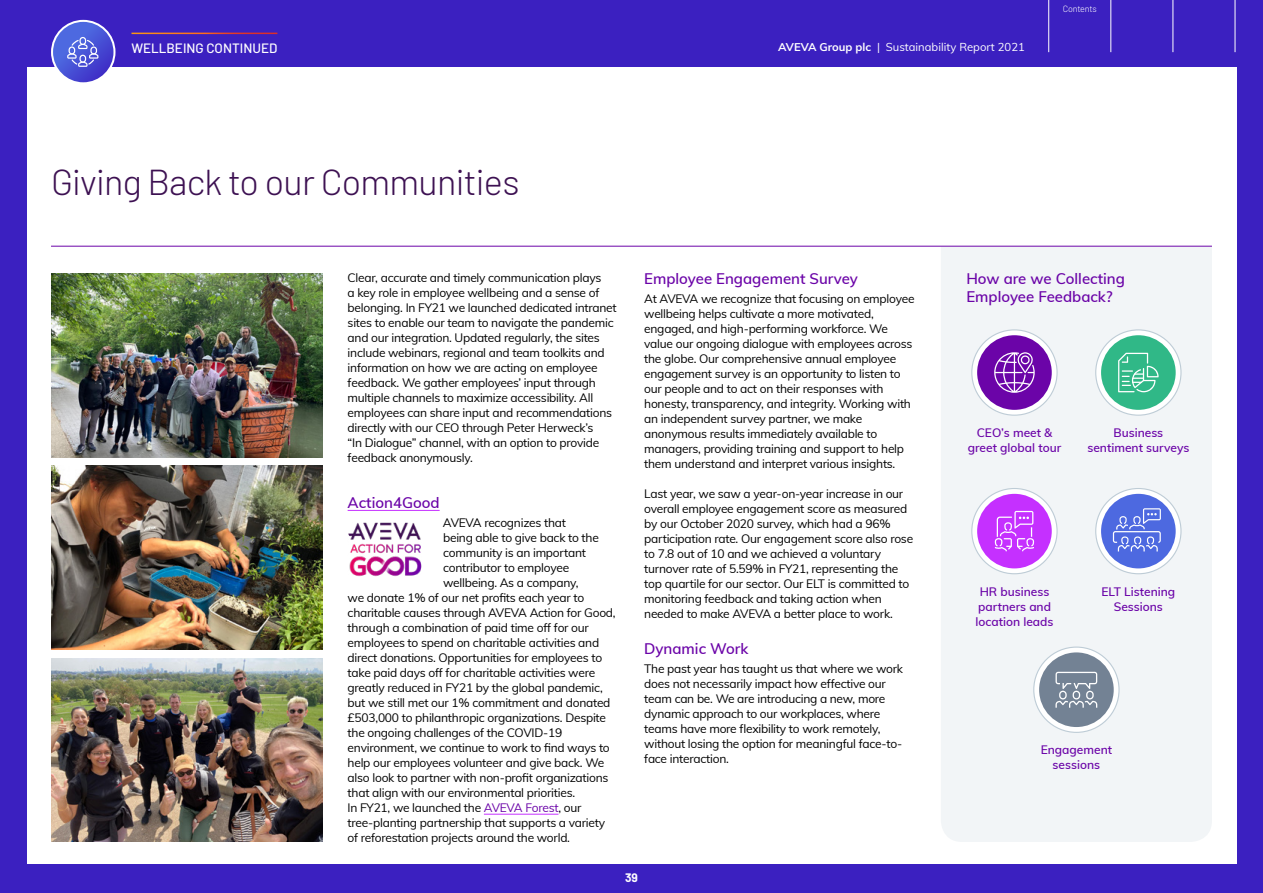
<style>
.page{position:relative;width:1263px;height:893px;background:#3b20c0}
.page>*{position:absolute;margin:0;border:0;box-sizing:border-box;transform-origin:0 0}
.Heading{font:300 36px "Barlow";letter-spacing:-.02em;color:#3d1152}
.Heading-1{font:600 15px/18px "Muli";color:#6b04a8}
.Running-Header{font:500 13.5px "Barlow";color:#fff}
.Bodytext{font:12px/15px "Muli";letter-spacing:-.02em;color:#000}
.Heading-3-Center{font:600 12px/15px "Muli";color:#6b04a8;text-align:center}
.t1{font:700 12px "Barlow";color:#fff}
.t2{font:11.25px "Muli";color:#fff}
.t3{font:300 9px "Barlow";letter-spacing:-.02em;color:#fff}
.s1{font-weight:700}
.s2{color:#6b04a8}
</style>
<div class="page">
<div style="left:27px;top:67px;width:1209px;height:796px;background:#fff"></div>
<hr style="left:1235px;top:0;width:1px;height:52px;background:#fff">
<hr style="left:1173px;top:0;width:1px;height:52px;background:#fff">
<hr style="left:1110px;top:0;width:1px;height:52px;background:#fff">
<hr style="left:1048px;top:0;width:1px;height:52px;background:#fff">
<div style="left:941px;top:247px;width:271px;height:595px;background:#f2f5f7"></div>
<hr style="left:131px;top:33px;width:146px;height:1px;background:#fff">
<hr style="left:51px;top:246px;width:1161px;height:1px;background:#6b04a8">
<svg style="left:1096px;top:330px;width:85px;height:85px"></svg>
<svg style="left:972px;top:330px;width:85px;height:85px"></svg>
<div style="left:1101px;top:335px;width:75px;height:75px;background:#30b887;border-radius:50%"></div>
<svg style="left:1118px;top:353px;width:40px;height:39px"></svg>
<div style="left:977px;top:335px;width:75px;height:75px;background:#6b04a8;border-radius:50%"></div>
<svg style="left:994px;top:352px;width:41px;height:41px"></svg>
<svg style="left:1096px;top:488px;width:85px;height:86px"></svg>
<svg style="left:972px;top:488px;width:85px;height:86px"></svg>
<div style="left:1101px;top:494px;width:75px;height:74px;background:#4d69e0;border-radius:50%"></div>
<div style="left:977px;top:494px;width:75px;height:74px;background:#c530ff;border-radius:50%"></div>
<svg style="left:995px;top:511px;width:39px;height:40px"></svg>
<svg style="left:1034px;top:647px;width:85px;height:85px"></svg>
<div style="left:1039px;top:652px;width:75px;height:75px;background:#738294;border-radius:50%"></div>
<svg style="left:1055px;top:672px;width:42px;height:36px"></svg>
<hr style="left:348px;top:510px;width:92px;height:1px;background:#c530ff">
<hr style="left:484px;top:814px;width:74px;height:1px;background:#c530ff">
<img style="left:348px;top:522px;width:74px;height:54px">
<img style="left:51px;top:273px;width:271px;height:184px">
<img style="left:51px;top:465px;width:271px;height:184px">
<img style="left:51px;top:658px;width:271px;height:184px">
<svg style="left:1113px;top:508px;width:48px;height:43px"></svg>
<svg style="left:52px;top:21px;width:62px;height:62px;background:#505bd8"></svg>
<div style="left:51px;top:20px;width:64px;height:64px;border:2px solid #fff;border-radius:50%"></div>
<svg style="left:67px;top:37px;width:31px;height:30px"></svg>
<p class="Running-Header" style="left:131px;top:40px;width:147px">WELLBEING CONTINUED</p>
<p class="Heading" style="left:51px;top:160px;width:470px">Giving Back to our Communities</p>
<p class="t2" style="left:778px;top:38px;width:248px"><span class="s1">AVEVA Group plc</span> | Sustainability Report 2021</p>
<p class="t3" style="left:1063px;top:3px;width:36px">Contents</p>
<p class="Bodytext" style="left:348px;top:269px;width:271px">Clear, accurate and timely communication plays<br>a key role in employee wellbeing and a sense of belonging. In FY21 we launched dedicated intranet sites to enable our team to navigate the pandemic and our integration. Updated regularly, the sites include webinars, regional and team toolkits and information on how we are acting on employee feedback. We gather employees’ input through multiple channels to maximize accessibility. All employees can share input and recommendations directly with our CEO through Peter Herweck’s<br>“In Dialogue” channel, with an option to provide feedback anonymously.</p>
<p class="Heading-1" style="left:644px;top:269px;width:215px">Employee Engagement Survey</p>
<p class="Bodytext" style="left:644px;top:290px;width:272px">At AVEVA we recognize that focusing on employee wellbeing helps cultivate a more motivated, engaged, and high-performing workforce. We value our ongoing dialogue with employees across the globe. Our comprehensive annual employee engagement survey is an opportunity to listen to our people and to act on their responses with honesty, transparency, and integrity. Working with an independent survey partner, we make anonymous results immediately available to managers, providing training and support to help them understand and interpret various insights.</p>
<p class="Bodytext" style="left:644px;top:485px;width:270px">Last year, we saw a year-on-year increase in our overall employee engagement score as measured by our October 2020 survey, which had a 96% participation rate. Our engagement score also rose to 7.8 out of 10 and we achieved a voluntary turnover rate of 5.59% in FY21, representing the top quartile for our sector. Our ELT is committed to monitoring feedback and taking action when needed to make AVEVA a better place to work.</p>
<p class="Heading-1" style="left:644px;top:639px;width:106px">Dynamic Work</p>
<p class="Bodytext" style="left:644px;top:661px;width:260px">The past year has taught us that where we work does not necessarily impact how effective our team can be. We are introducing a new, more dynamic approach to our workplaces, where teams have more flexibility to work remotely, without losing the option for meaningful face-to&shy;face interaction.</p>
<p class="Heading-1" style="left:348px;top:493px;width:93px">Action4Good</p>
<p class="Bodytext" style="left:443px;top:514px;width:125px">AVEVA recognizes that</p>
<p class="Bodytext" style="left:443px;top:529px;width:157px">being able to give back to the</p>
<p class="Bodytext" style="left:443px;top:544px;width:144px">community is an important</p>
<p class="Bodytext" style="left:443px;top:559px;width:128px">contributor to employee</p>
<p class="Bodytext" style="left:443px;top:574px;width:137px">wellbeing. As a company,</p>
<p class="Bodytext" style="left:348px;top:589px;width:238px">we donate 1% of our net profits each year to</p>
<p class="Bodytext" style="left:348px;top:604px;width:270px">charitable causes through AVEVA Action for Good,</p>
<p class="Bodytext" style="left:348px;top:619px;width:243px">through a combination of paid time off for our</p>
<p class="Bodytext" style="left:348px;top:634px;width:253px">employees to spend on charitable activities and</p>
<p class="Bodytext" style="left:348px;top:649px;width:256px">direct donations. Opportunities for employees to</p>
<p class="Bodytext" style="left:348px;top:664px;width:249px">take paid days off for charitable activities were</p>
<p class="Bodytext" style="left:348px;top:679px;width:257px">greatly reduced in FY21 by the global pandemic,</p>
<p class="Bodytext" style="left:348px;top:694px;width:264px">but we still met our 1% commitment and donated</p>
<p class="Bodytext" style="left:348px;top:709px;width:260px">£503,000 to philanthropic organizations. Despite</p>
<p class="Bodytext" style="left:348px;top:724px;width:216px">the ongoing challenges of the COVID-19</p>
<p class="Bodytext" style="left:348px;top:739px;width:264px">environment, we continue to work to find ways to</p>
<p class="Bodytext" style="left:348px;top:754px;width:258px">help our employees volunteer and give back. We</p>
<p class="Bodytext" style="left:348px;top:769px;width:262px">also look to partner with non-profit organizations</p>
<p class="Bodytext" style="left:348px;top:784px;width:229px">that align with our environmental priorities.</p>
<p class="Bodytext" style="left:348px;top:799px;width:235px">In FY21, we launched the <span class="s2">AVEVA Forest</span>, our</p>
<p class="Bodytext" style="left:348px;top:814px;width:259px">tree-planting partnership that supports a variety</p>
<p class="Bodytext" style="left:348px;top:829px;width:224px">of reforestation projects around the world.</p>
<p class="t1" style="left:625px;top:870px;width:14px">39</p>
<p class="Heading-1" style="left:966px;top:269px;width:160px">How are we Collecting<br>Employee Feedback?</p>
<p class="Heading-3-Center" style="left:968px;top:425px;width:95px">CEO’s meet &amp; greet global tour</p>
<p class="Heading-3-Center" style="left:1087px;top:425px;width:103px">Business sentiment surveys</p>
<p class="Heading-3-Center" style="left:975px;top:583px;width:79px">HR business partners and location leads</p>
<p class="Heading-3-Center" style="left:1101px;top:583px;width:75px">ELT Listening<br>Sessions</p>
<p class="Heading-3-Center" style="left:1041px;top:742px;width:73px">Engagement sessions</p>
</div>
